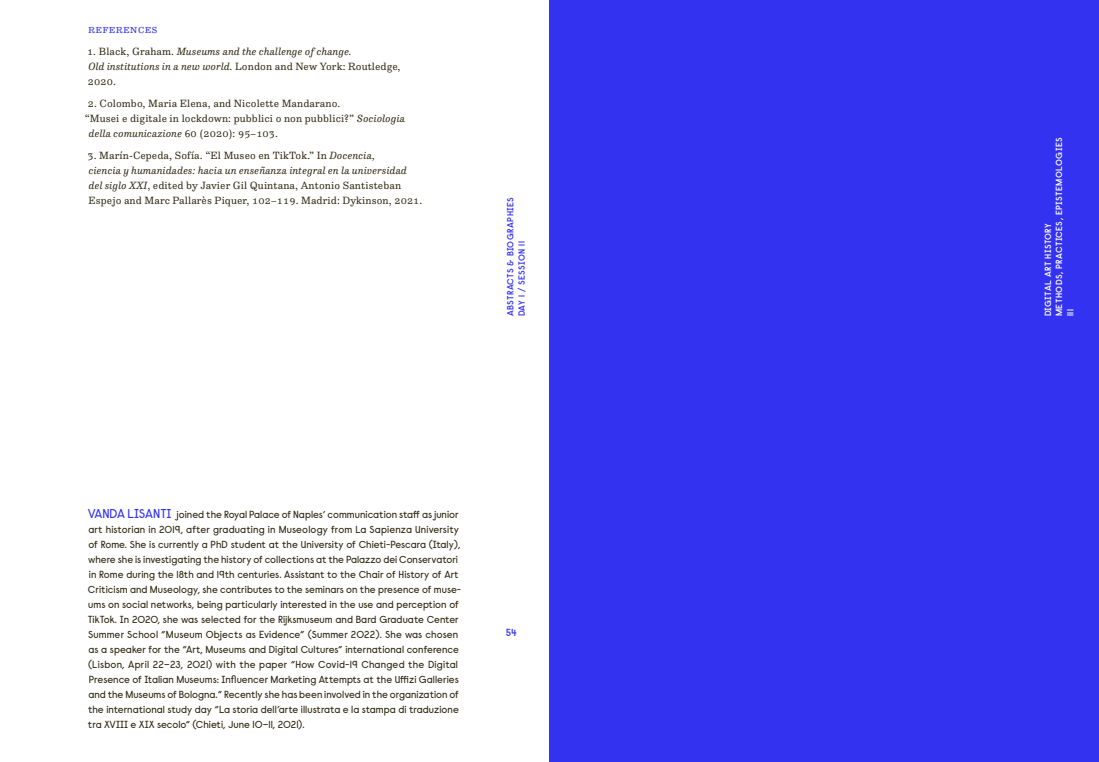
<style>
.page{position:relative;width:1099px;height:762px;background:#fff}
.page>*{position:absolute;margin:0;border:0;box-sizing:border-box;transform-origin:0 0}
.t1{font:11.25px/15px "Hertz Pro";letter-spacing:.005em;color:#2f2912}
.t2{font:italic 11.25px/15px "Hertz Pro";letter-spacing:.005em;color:#2f2912}
.t3{font:11.25px "Hertz Pro";letter-spacing:.005em;color:#3232f0}
.t4{font:10px/15px "Raisonne Pro";letter-spacing:.005em;color:#2f2912}
.t5{font:600 10px "Raisonne Pro";color:#3232f0}
.t6{font:600 8.75px/11.2px "Raisonne Pro";letter-spacing:.055em;color:#fff}
.t7{font:600 8.75px/11.2px "Raisonne Pro";letter-spacing:.055em;color:#3232f0}
.s1{font-style:normal}
.s2{font-style:italic}
.s3{font-size:12.5px;color:#3232f0}
</style>
<div class="page">
<div style="left:549px;top:0;width:549px;height:762px;background:#3232f0"></div>
<p class="t3" style="left:88px;top:22px;width:71px">references</p>
<p class="t2" style="left:87px;top:43px;width:315px"><span class="s1">1. Black, Graham.</span> Museums and the challenge of change.<br>Old institutions in a new world<span class="s1">. London and New York: Routledge,<br>2020.</span></p>
<p class="t1" style="left:88px;top:95px;width:254px">2. Colombo, Maria Elena, and Nicolette Mandarano.</p>
<p class="t1" style="left:85px;top:110px;width:322px">“Musei e digitale in lockdown: pubblici o non pubblici?” <span class="s2">Sociologia</span></p>
<p class="t2" style="left:88px;top:125px;width:191px">della comunicazione <span class="s1">60 (2020): 95–103.</span></p>
<p class="t1" style="left:87px;top:147px;width:336px">3. Marín-Cepeda, Sofía. “El Museo en TikTok.” In <span class="s2">Docencia,<br>ciencia y humanidades: hacia un enseñanza integral en la universidad del siglo XXI</span>, edited by Javier Gil Quintana, Antonio Santisteban Espejo and Marc Pallarès Piquer, 102–119. Madrid: Dykinson, 2021.</p>
<p class="t7" style="left:504px;top:316px;width:121px;rotate:-90deg">ABSTRACTS &amp; BIOGRAPHIES<br>DAY l / SESSION ll</p>
<p class="t4" style="left:88px;top:507px;width:375px"><span class="s3">VANDA LISANTI</span> joined the Royal Palace of Naples’ communication staff as junior art historian in 2019, after graduating in Museology from La Sapienza University of Rome. She is currently a PhD student at the University of Chieti-Pescara (Italy), where she is investigating the history of collections at the Palazzo dei Conservatori in Rome during the 18th and 19th centuries. Assistant to the Chair of History of Art Criticism and Museology, she contributes to the seminars on the presence of muse&shy;ums on social networks, being particularly interested in the use and perception of TikTok. In 2020, she was selected for the Rijksmuseum and Bard Graduate Center Summer School “Museum Objects as Evidence” (Summer 2022). She was chosen as a speaker for the “Art, Museums and Digital Cultures” international conference (Lisbon, April 22–23, 2021) with the paper “How Covid-19 Changed the Digital Presence of Italian Museums: Influencer Marketing Attempts at the Uffizi Galleries and the Museums of Bologna.” Recently she has been involved in the organization of the international study day “La storia dell’arte illustrata e la stampa di traduzione tra XVIII e XIX secolo” (Chieti, June 10–11, 2021).</p>
<p class="t5" style="left:505px;top:626px;width:13px">54</p>
<p class="t6" style="left:1042px;top:316px;width:180px;rotate:-90deg">DIGITAL ART HISTORY<br>METHODS, PRACTICES, EPISTEMOLOGIES lll</p>
</div>
